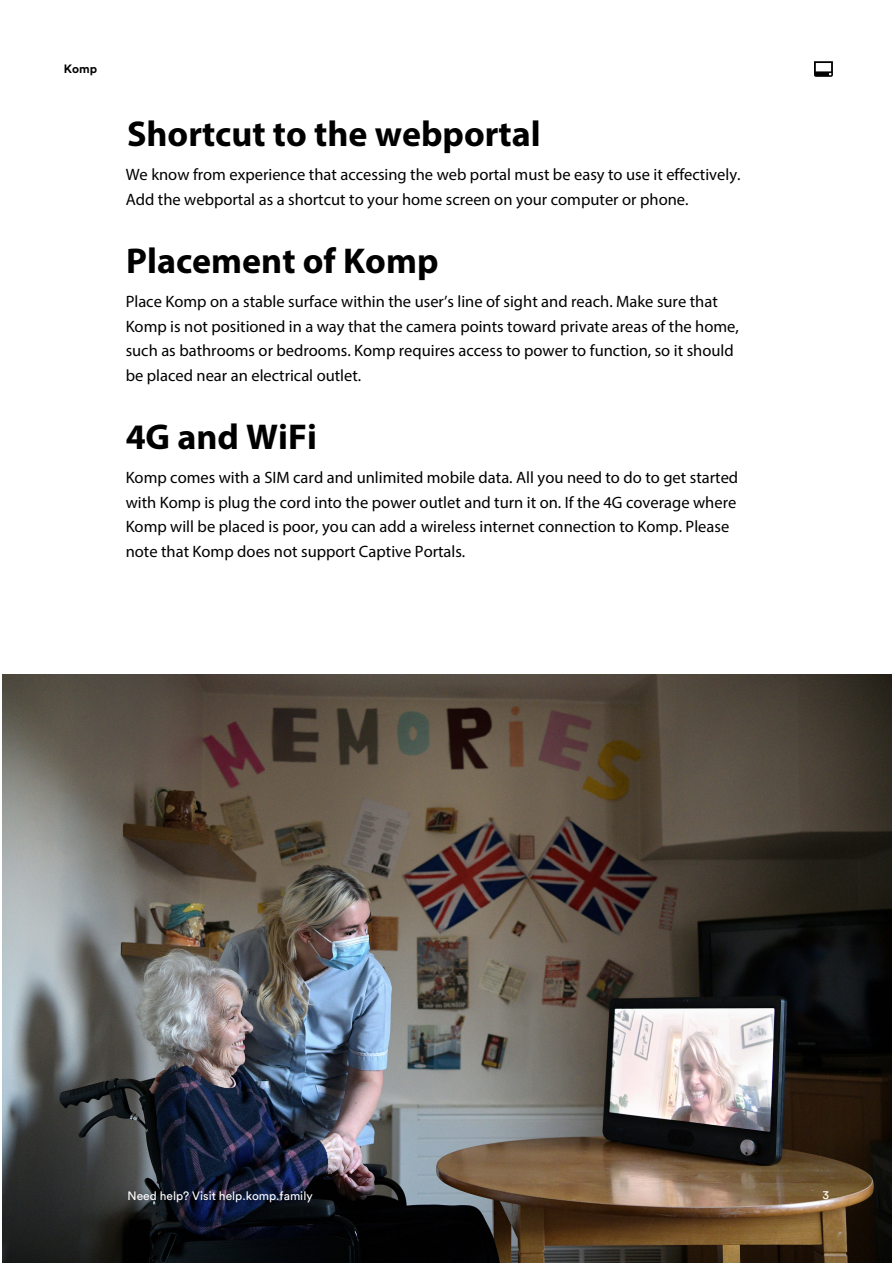
<style>
.page{position:relative;width:893px;height:1263px;background:#fff}
.page>*{position:absolute;margin:0;border:0;box-sizing:border-box;transform-origin:0 0}
.t1{font:700 36px "Myriad Pro";color:#000}
.t2{font:16.5px/24.8px "Myriad Pro";color:#000}
.t3{font:12px "Circular Std";color:#fff}
.t4{font:700 12px "Circular Std";color:#000}
</style>
<div class="page">
<img style="left:3px;top:675px;width:889px;height:588px">
<img style="left:814px;top:61px;width:18px;height:16px">
<p class="t4" style="left:64px;top:61px;width:35px">Komp</p>
<h1 class="t1" style="left:127px;top:110px;width:415px">Shortcut to the webportal</h1>
<p class="t2" style="left:126px;top:162px;width:616px">We know from experience that accessing the web portal must be easy to use it effectively.<br>Add the webportal as a shortcut to your home screen on your computer or phone.</p>
<h1 class="t1" style="left:126px;top:237px;width:314px">Placement of Komp</h1>
<p class="t2" style="left:126px;top:289px;width:615px">Place Komp on a stable surface within the user’s line of sight and reach. Make sure that Komp is not positioned in a way that the camera points toward private areas of the home, such as bathrooms or bedrooms. Komp requires access to power to function, so it should be placed near an electrical outlet.</p>
<h1 class="t1" style="left:126px;top:413px;width:193px">4G and WiFi</h1>
<p class="t2" style="left:126px;top:465px;width:614px">Komp comes with a SIM card and unlimited mobile data. All you need to do to get started with Komp is plug the cord into the power outlet and turn it on. If the 4G coverage where Komp will be placed is poor, you can add a wireless internet connection to Komp. Please note that Komp does not support Captive Portals.</p>
<p class="t3" style="left:128px;top:1188px;width:187px">Need help? Visit help.komp.family</p>
<p class="t3" style="left:822px;top:1188px;width:8px">3</p>
</div>
